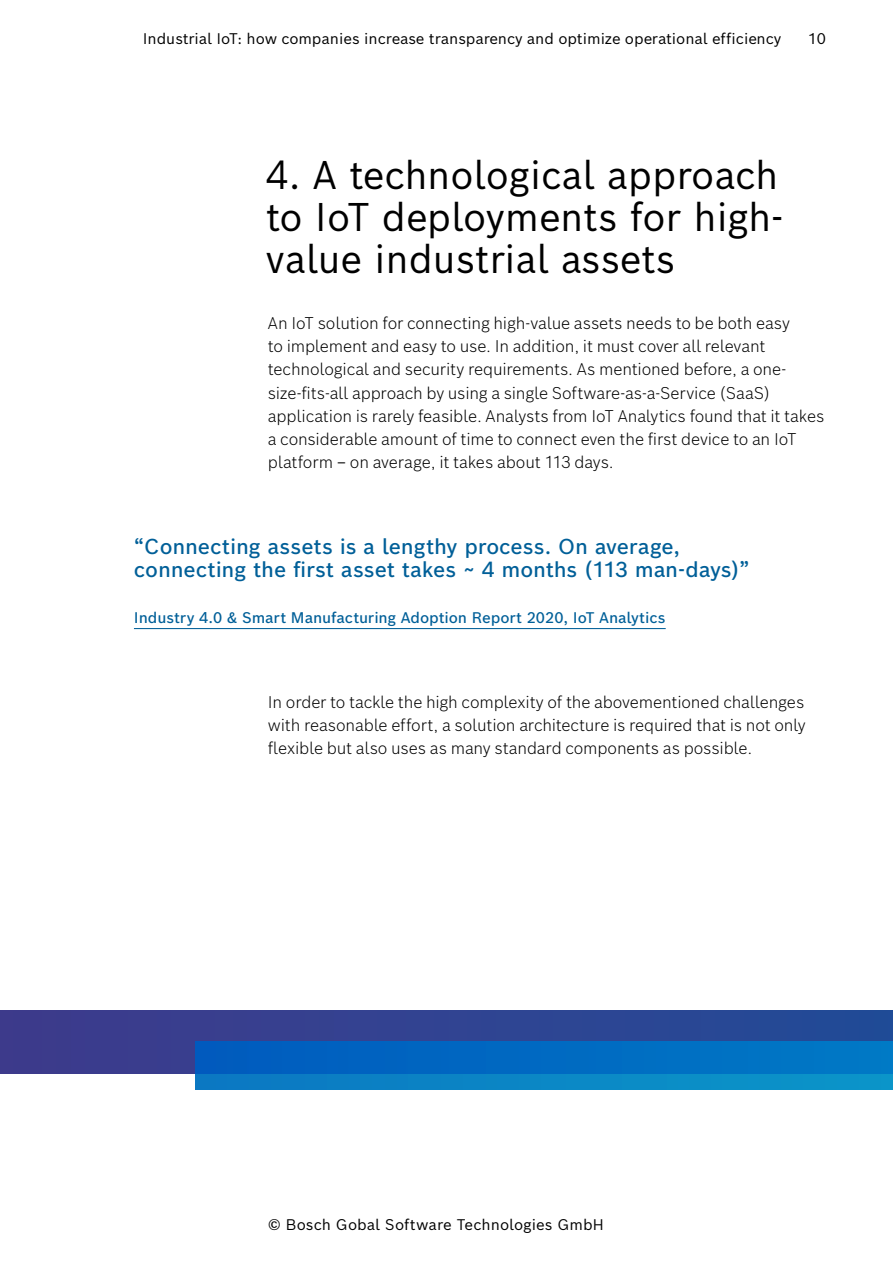
<style>
.page{position:relative;width:893px;height:1263px;background:#fff}
.page>*{position:absolute;margin:0;border:0;box-sizing:border-box;transform-origin:0 0}
.t1{font:39px/42px "Bosch Sans";letter-spacing:-.005em;color:#000}
.t2{font:500 21px/23.2px "Bosch Sans";letter-spacing:-.005em;color:#005f98}
.t3{font:300 16.5px/23.2px "Bosch Sans";letter-spacing:-.01em;color:#000}
.t4{font:15px "Bosch Sans";color:#000}
.t5{font:500 15px "Bosch Sans";letter-spacing:-.005em;color:#005f98}
</style>
<div class="page">
<div style="left:196px;top:1042px;width:697px;height:47px;background:linear-gradient(to right,#0b78c2,#0b96c9)"></div>
<svg style="left:0;top:1010px;width:893px;height:63px;background:#1e51a3"></svg>
<hr style="left:134px;top:628px;width:532px;height:1px;background:#005f98">
<p class="t4" style="left:143px;top:25px;width:640px">Industrial IoT: how companies increase transparency and optimize operational efficiency</p>
<p class="t4" style="left:808px;top:25px;width:20px">10</p>
<h1 class="t1" style="left:266px;top:150px;width:519px">4. A technological approach to IoT deployments for high&shy;value industrial assets</h1>
<p class="t3" style="left:268px;top:310px;width:558px">An IoT solution for connecting high-value assets needs to be both easy<br>to implement and easy to use. In addition, it must cover all relevant technological and security requirements. As mentioned before, a one&shy;size-fits-all approach by using a single Software-as-a-Service (SaaS) application is rarely feasible. Analysts from IoT Analytics found that it takes a considerable amount of time to connect even the first device to an IoT platform – on average, it takes about 113 days.</p>
<p class="t2" style="left:134px;top:532px;width:617px">“Connecting assets is a lengthy process. On average, connecting the first asset takes ~ 4 months (113 man-days)”</p>
<p class="t5" style="left:134px;top:605px;width:533px">Industry 4.0 &amp; Smart Manufacturing Adoption Report 2020, IoT Analytics</p>
<p class="t3" style="left:268px;top:689px;width:539px;text-align:justify">In order to tackle the high complexity of the abovementioned challenges with reasonable effort, a solution architecture is required that is not only flexible but also uses as many standard components as possible.</p>
<p class="t4" style="left:268px;top:1212px;width:338px">© Bosch Gobal Software Technologies GmbH</p>
</div>
